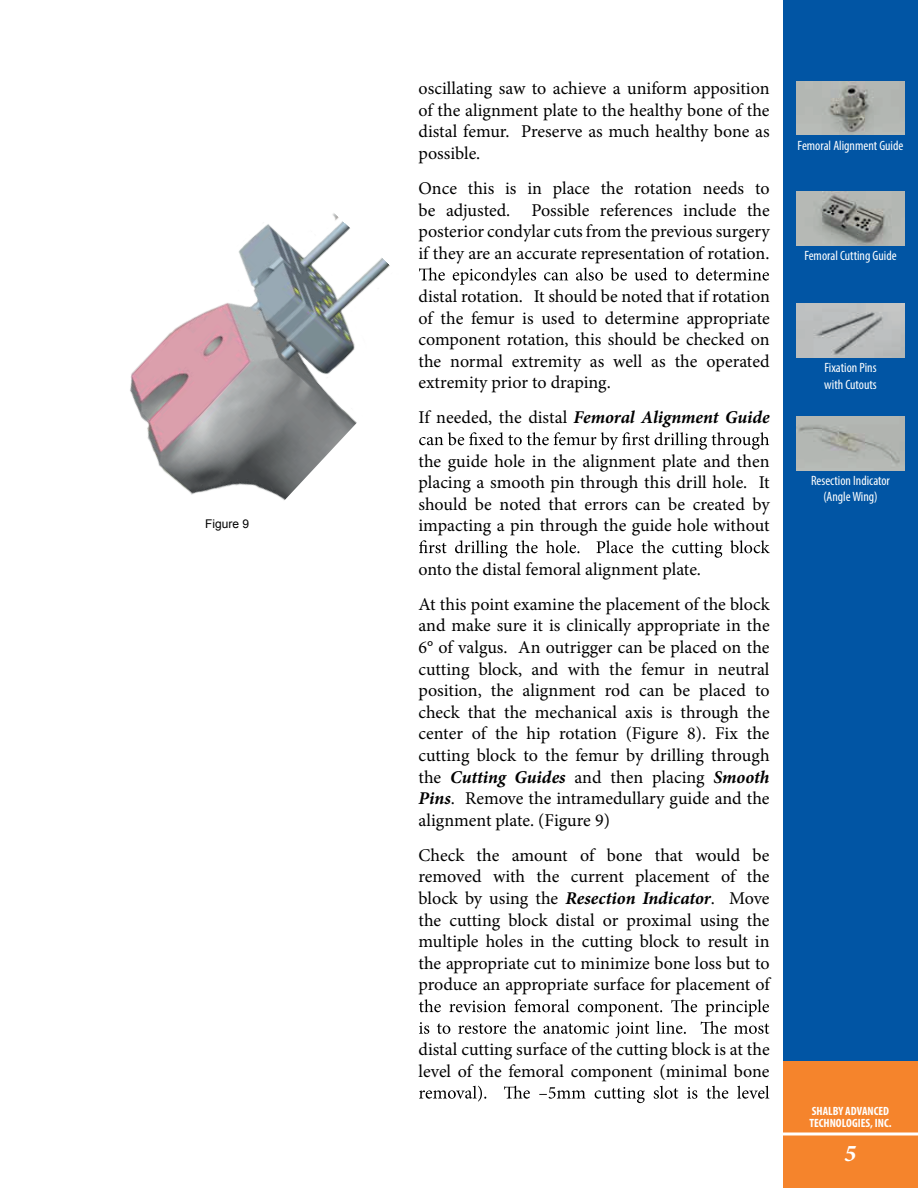
<style>
.page{position:relative;width:918px;height:1188px;background:#fff}
.page>*{position:absolute;margin:0;border:0;box-sizing:border-box;transform-origin:0 0}
.t1{font:italic 700 24px "Minion Pro";color:#fff}
.t2{font:18px/21.6px "Minion Pro";color:#000001;text-align:justify}
.t3{font:italic 700 18px "Minion Pro";letter-spacing:-.005em;color:#000001}
.t4{font:condensed 13.5px/16.2px "Myriad Pro";color:#fff}
.t5{font:700 condensed 12px/12px "Myriad Pro";color:#fff}
.t6{font:12px "Arial";color:#000001}
.s1{font-weight:400;font-style:normal}
.s2{font-weight:700;font-style:italic}
</style>
<div class="page">
<img style="left:130px;top:213px;width:302px;height:288px">
<div style="left:783px;top:0;width:135px;height:1188px;background:#0155a4"></div>
<div style="left:783px;top:1062px;width:135px;height:126px;background:#f5842c"></div>
<hr style="left:783px;top:1132px;width:135px;height:3px;background:#fff">
<svg style="left:419px;top:268px;width:350px;height:17px"></svg>
<svg style="left:419px;top:432px;width:350px;height:18px"></svg>
<svg style="left:419px;top:540px;width:351px;height:18px"></svg>
<svg style="left:419px;top:999px;width:350px;height:39px"></svg>
<svg style="left:419px;top:1086px;width:350px;height:17px"></svg>
<img style="left:796px;top:81px;width:108px;height:54px">
<img style="left:796px;top:191px;width:108px;height:54px">
<img style="left:796px;top:304px;width:108px;height:54px">
<img style="left:796px;top:416px;width:108px;height:54px">
<p class="t6" style="left:205px;top:516px;width:46px">Figure 9</p>
<p class="t2" style="left:418px;top:78px;width:353px">oscillating saw to achieve a uniform apposition of the alignment plate to the healthy bone of the distal femur. Preserve as much healthy bone as possible.</p>
<p class="t2" style="left:418px;top:178px;width:353px">Once this is in place the rotation needs to be adjusted. Possible references include the posterior condylar cuts from the previous surgery if they are an accurate representation of rotation.</p>
<p class="t2" style="left:418px;top:286px;width:353px">distal rotation. It should be noted that if rotation of the femur is used to determine appropriate component rotation, this should be checked on the normal extremity as well as the operated extremity prior to draping.</p>
<p class="t3" style="left:418px;top:405px;width:353px"><span class="s1">If needed, the distal</span> Femoral Alignment Guide</p>
<p class="t2" style="left:418px;top:450px;width:353px">the guide hole in the alignment plate and then placing a smooth pin through this drill hole. It should be noted that errors can be created by impacting a pin through the guide hole without</p>
<p class="t2" style="left:418px;top:551px;width:353px;line-height:35.1px">onto the distal femoral alignment plate.<br>At this point examine the placement of the block</p>
<p class="t2" style="left:418px;top:615px;width:353px">and make sure it is clinically appropriate in the 6° of valgus. An outrigger can be placed on the cutting block, and with the femur in neutral position, the alignment rod can be placed to check that the mechanical axis is through the center of the hip rotation (Figure 8). Fix the cutting block to the femur by drilling through the <span class="s2">Cutting Guides</span> and then placing <span class="s2">Smooth Pins</span>. Remove the intramedullary guide and the alignment plate. (Figure 9)</p>
<p class="t2" style="left:418px;top:844px;width:353px">Check the amount of bone that would be removed with the current placement of the block by using the <span class="s2">Resection Indicator</span>. Move the cutting block distal or proximal using the multiple holes in the cutting block to result in the appropriate cut to minimize bone loss but to produce an appropriate surface for placement of</p>
<p class="t2" style="left:418px;top:1039px;width:353px">distal cutting surface of the cutting block is at the level of the femoral component (minimal bone</p>
<p class="t4" style="left:798px;top:137px;width:107px">Femoral Alignment Guide</p>
<p class="t4" style="left:804px;top:247px;width:94px">Femoral Cutting Guide</p>
<p class="t4" style="left:824px;top:360px;width:54px">Fixation Pins with Cutouts</p>
<p class="t4" style="left:811px;top:472px;width:80px;text-align:center">Resection Indicator (Angle Wing)</p>
<p class="t5" style="left:809px;top:1105px;width:84px">SHALBY ADVANCED<br>TECHNOLOGIES, INC.</p>
<h1 class="t1" style="left:845px;top:1136px;width:13px">5</h1>
</div>
